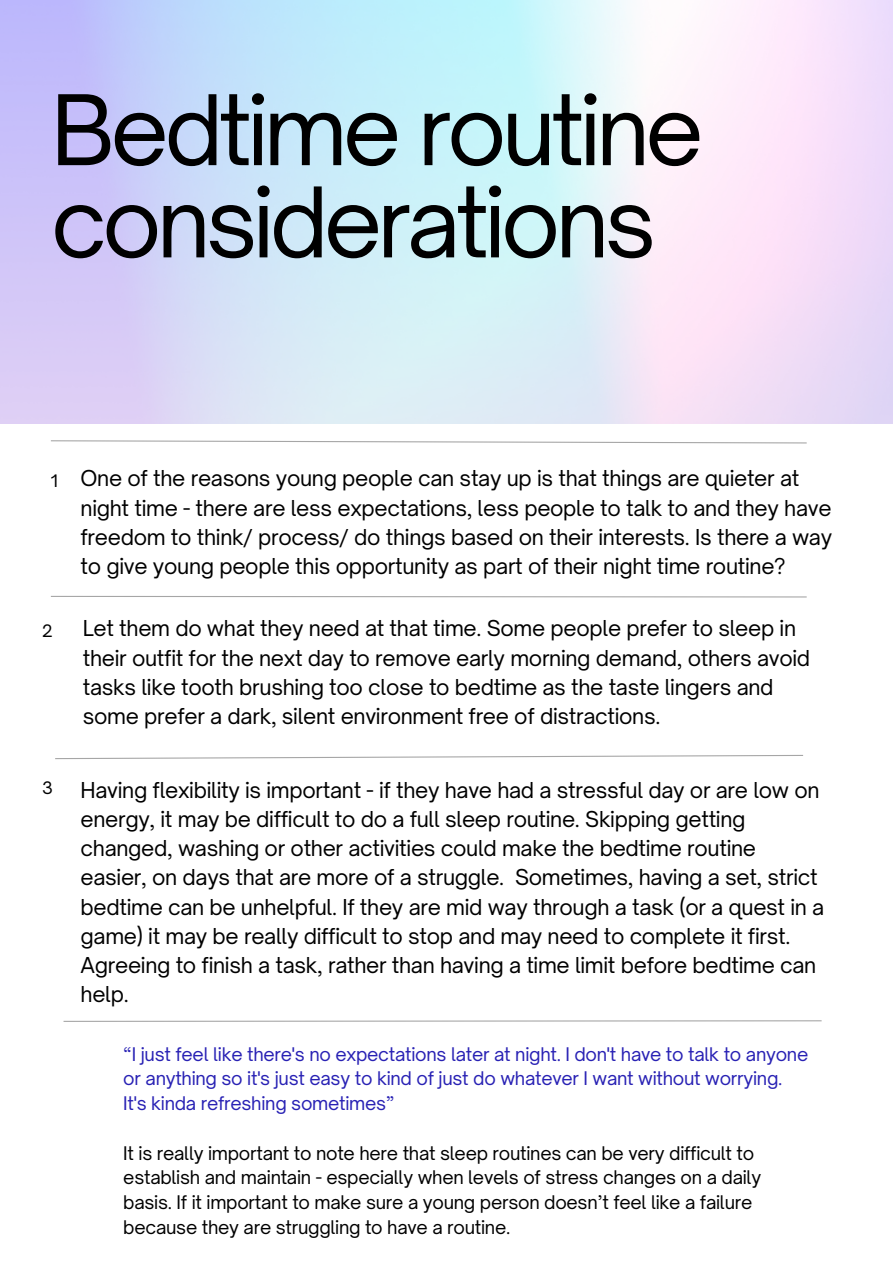
<style>
.page{position:relative;width:893px;height:1264px;background:#fff}
.page>*{position:absolute;margin:0;border:0;box-sizing:border-box;transform-origin:0 0}
.t1{font:93px/92.1px "Open Sauce One";letter-spacing:-.05em;color:#000}
.t2{font:21px/29.2px "Open Sauce One";letter-spacing:-.015em;color:#000}
.t3{font:18px/24.8px "Open Sauce One";letter-spacing:-.015em;color:#000}
.t4{font:18px/24.8px "Open Sauce One";letter-spacing:-.015em;color:#2821b4}
.t5{font:16.5px "Open Sauce One";color:#000}
</style>
<div class="page">
<svg style="left:51px;top:440px;width:756px;height:4px"></svg>
<svg style="left:50px;top:595px;width:757px;height:3px"></svg>
<svg style="left:55px;top:754px;width:749px;height:5px"></svg>
<svg style="left:63px;top:1020px;width:759px;height:2px;background:#cdcdcd"></svg>
<p class="t1" style="left:51px;top:84px;width:654px">Bedtime routine considerations</p>
<p class="t5" style="left:51px;top:471px;width:9px">1</p>
<p class="t2" style="left:81px;top:463px;width:753px">One of the reasons young people can stay up is that things are quieter at night time - there are less expectations, less people to talk to and they have freedom to think/ process/ do things based on their interests. Is there a way to give young people this opportunity as part of their night time routine?</p>
<p class="t5" style="left:42px;top:620px;width:12px">2</p>
<p class="t2" style="left:83px;top:613px;width:728px">Let them do what they need at that time. Some people prefer to sleep in their outfit for the next day to remove early morning demand, others avoid tasks like tooth brushing too close to bedtime as the taste lingers and some prefer a dark, silent environment free of distractions.</p>
<p class="t5" style="left:42px;top:777px;width:12px">3</p>
<p class="t2" style="left:81px;top:775px;width:745px">Having flexibility is important - if they have had a stressful day or are low on energy, it may be difficult to do a full sleep routine. Skipping getting changed, washing or other activities could make the bedtime routine easier, on days that are more of a struggle. Sometimes, having a set, strict bedtime can be unhelpful. If they are mid way through a task (or a quest in a game) it may be really difficult to stop and may need to complete it first.<br>Agreeing to finish a task, rather than having a time limit before bedtime can help.</p>
<p class="t4" style="left:123px;top:1041px;width:686px">“I just feel like there's no expectations later at night. I don't have to talk to anyone or anything so it's just easy to kind of just do whatever I want without worrying.<br>It's kinda refreshing sometimes”</p>
<p class="t3" style="left:123px;top:1140px;width:639px">It is really important to note here that sleep routines can be very difficult to establish and maintain - especially when levels of stress changes on a daily basis. If it important to make sure a young person doesn’t feel like a failure because they are struggling to have a routine.</p>
</div>
